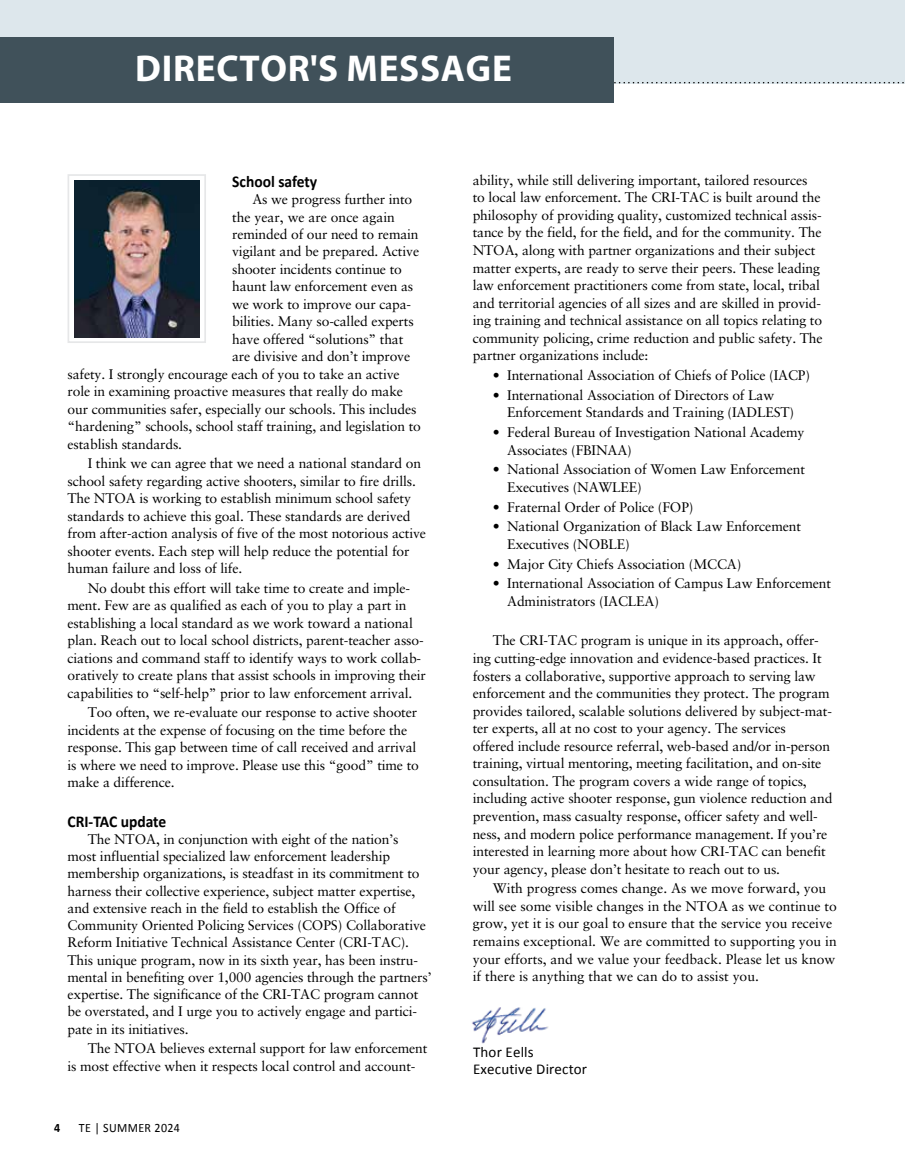
<style>
.page{position:relative;width:905px;height:1175px;background:#fff}
.page>*{position:absolute;margin:0;border:0;box-sizing:border-box;transform-origin:0 0}
.t1{font:700 37.5px "Myriad Pro";letter-spacing:.02em;color:#fff}
.t2{font:700 16.5px "Calibri";color:#000;scale:.94 1}
.t3{font:15px/17.2px "Calibri";letter-spacing:.01em;color:#000}
.t4{font:13.8px/17.5px "Sabon LT Pro";letter-spacing:-.01em;color:#000}
.t5{font:12.75px "Calibri";letter-spacing:.03em;color:#000;scale:.94 1}
.t6{font:700 12.75px "Calibri";color:#000;scale:.94 1}
</style>
<div class="page">
<div style="left:0;top:0;width:904px;height:83px;background:#dde7ec"></div>
<svg style="left:613px;top:82px;width:292px;height:1px"></svg>
<img style="left:472px;top:1007px;width:76px;height:37px">
<div style="left:68px;top:174px;width:138px;height:169px;background:#fff;border:2px solid #e6e7e8"></div>
<img style="left:74px;top:180px;width:125px;height:157px">
<div style="left:0;top:37px;width:613px;height:66px;background:#40515a"></div>
<h1 class="t1" style="left:135px;top:44px;width:378px">DIRECTOR'S MESSAGE</h1>
<p class="t2" style="left:232px;top:169px;width:92px">School safety</p>
<p class="t4" style="left:252px;top:190px;width:161px">As we progress further into</p>
<p class="t4" style="left:232px;top:207px;width:164px">the year, we are once again</p>
<p class="t4" style="left:232px;top:225px;width:188px">reminded of our need to remain</p>
<p class="t4" style="left:232px;top:242px;width:188px">vigilant and be prepared. Active</p>
<p class="t4" style="left:232px;top:260px;width:171px">shooter incidents continue to</p>
<p class="t4" style="left:232px;top:277px;width:183px">haunt law enforcement even as</p>
<p class="t4" style="left:232px;top:295px;width:180px">we work to improve our capa-</p>
<p class="t4" style="left:232px;top:312px;width:183px">bilities. Many so-called experts</p>
<p class="t4" style="left:232px;top:330px;width:173px">have offered “solutions” that</p>
<p class="t4" style="left:232px;top:347px;width:179px">are divisive and don’t improve</p>
<p class="t4" style="left:67px;top:365px;width:334px">safety. I strongly encourage each of you to take an active</p>
<p class="t4" style="left:67px;top:382px;width:337px">role in examining proactive measures that really do make</p>
<p class="t4" style="left:67px;top:400px;width:350px">our communities safer, especially our schools. This includes</p>
<p class="t4" style="left:67px;top:417px;width:355px">“hardening” schools, school staff training, and legislation to</p>
<p class="t4" style="left:67px;top:435px;width:116px">establish standards.</p>
<p class="t4" style="left:67px;top:454px;width:360px;text-indent:20px">I think we can agree that we need a national standard on school safety regarding active shooters, similar to fire drills.<br>The NTOA is working to establish minimum school safety standards to achieve this goal. These standards are derived from after-action analysis of five of the most notorious active shooter events. Each step will help reduce the potential for human failure and loss of life.</p>
<p class="t4" style="left:67px;top:579px;width:360px;text-indent:20px">No doubt this effort will take time to create and imple&shy;ment. Few are as qualified as each of you to play a part in establishing a local standard as we work toward a national plan. Reach out to local school districts, parent-teacher asso&shy;ciations and command staff to identify ways to work collab&shy;oratively to create plans that assist schools in improving their capabilities to “self-help” prior to law enforcement arrival.</p>
<p class="t4" style="left:67px;top:703px;width:353px;text-indent:20px">Too often, we re-evaluate our response to active shooter incidents at the expense of focusing on the time before the response. This gap between time of call received and arrival is where we need to improve. Please use this “good” time to make a difference.</p>
<p class="t2" style="left:68px;top:809px;width:107px">CRI-TAC update</p>
<p class="t4" style="left:67px;top:830px;width:365px;text-indent:20px">The NTOA, in conjunction with eight of the nation’s<br>most influential specialized law enforcement leadership membership organizations, is steadfast in its commitment to harness their collective experience, subject matter expertise, and extensive reach in the field to establish the Office of Community Oriented Policing Services (COPS) Collaborative Reform Initiative Technical Assistance Center (CRI-TAC).<br>This unique program, now in its sixth year, has been instru&shy;mental in benefiting over 1,000 agencies through the partners’ expertise. The significance of the CRI-TAC program cannot be overstated, and I urge you to actively engage and partici&shy;pate in its initiatives.</p>
<p class="t4" style="left:67px;top:1039px;width:361px;text-indent:20px">The NTOA believes external support for law enforcement is most effective when it respects local control and account-</p>
<p class="t6" style="left:54px;top:1118px;width:8px">4</p>
<p class="t5" style="left:79px;top:1118px;width:109px">TE | SUMMER 2024</p>
<p class="t4" style="left:472px;top:171px;width:351px">ability, while still delivering important, tailored resources to local law enforcement. The CRI-TAC is built around the philosophy of providing quality, customized technical assis&shy;tance by the field, for the field, and for the community. The NTOA, along with partner organizations and their subject matter experts, are ready to serve their peers. These leading law enforcement practitioners come from state, local, tribal and territorial agencies of all sizes and are skilled in provid&shy;ing training and technical assistance on all topics relating to community policing, crime reduction and public safety. The partner organizations include:</p>
<p class="t4" style="left:493px;top:366px;width:319px">• International Association of Chiefs of Police (IACP)</p>
<p class="t4" style="left:507px;top:386px;width:288px;text-indent:-14px">• International Association of Directors of Law<br>Enforcement Standards and Training (IADLEST)</p>
<p class="t4" style="left:507px;top:423px;width:299px;text-indent:-14px">• Federal Bureau of Investigation National Academy<br>Associates (FBINAA)</p>
<p class="t4" style="left:507px;top:460px;width:299px;text-indent:-14px">• National Association of Women Law Enforcement<br>Executives (NAWLEE)</p>
<p class="t4" style="left:493px;top:498px;width:202px">• Fraternal Order of Police (FOP)</p>
<p class="t4" style="left:507px;top:517px;width:295px;text-indent:-14px">• National Organization of Black Law Enforcement<br>Executives (NOBLE)</p>
<p class="t4" style="left:493px;top:554px;width:250px">• Major City Chiefs Association (MCCA)</p>
<p class="t4" style="left:507px;top:574px;width:325px;text-indent:-14px">• International Association of Campus Law Enforcement<br>Administrators (IACLEA)</p>
<p class="t4" style="left:472px;top:631px;width:361px;text-indent:20px">The CRI-TAC program is unique in its approach, offer&shy;ing cutting-edge innovation and evidence-based practices. It fosters a collaborative, supportive approach to serving law enforcement and the communities they protect. The program provides tailored, scalable solutions delivered by subject-mat&shy;ter experts, all at no cost to your agency. The services<br>offered include resource referral, web-based and/or in-person training, virtual mentoring, meeting facilitation, and on-site consultation. The program covers a wide range of topics, including active shooter response, gun violence reduction and prevention, mass casualty response, officer safety and well&shy;ness, and modern police performance management. If you’re interested in learning more about how CRI-TAC can benefit your agency, please don’t hesitate to reach out to us.</p>
<p class="t4" style="left:472px;top:879px;width:365px;text-indent:20px">With progress comes change. As we move forward, you will see some visible changes in the NTOA as we continue to grow, yet it is our goal to ensure that the service you receive remains exceptional. We are committed to supporting you in your efforts, and we value your feedback. Please let us know if there is anything that we can do to assist you.</p>
<p class="t3" style="left:473px;top:1043px;width:116px">Thor Eells<br>Executive Director</p>
</div>
